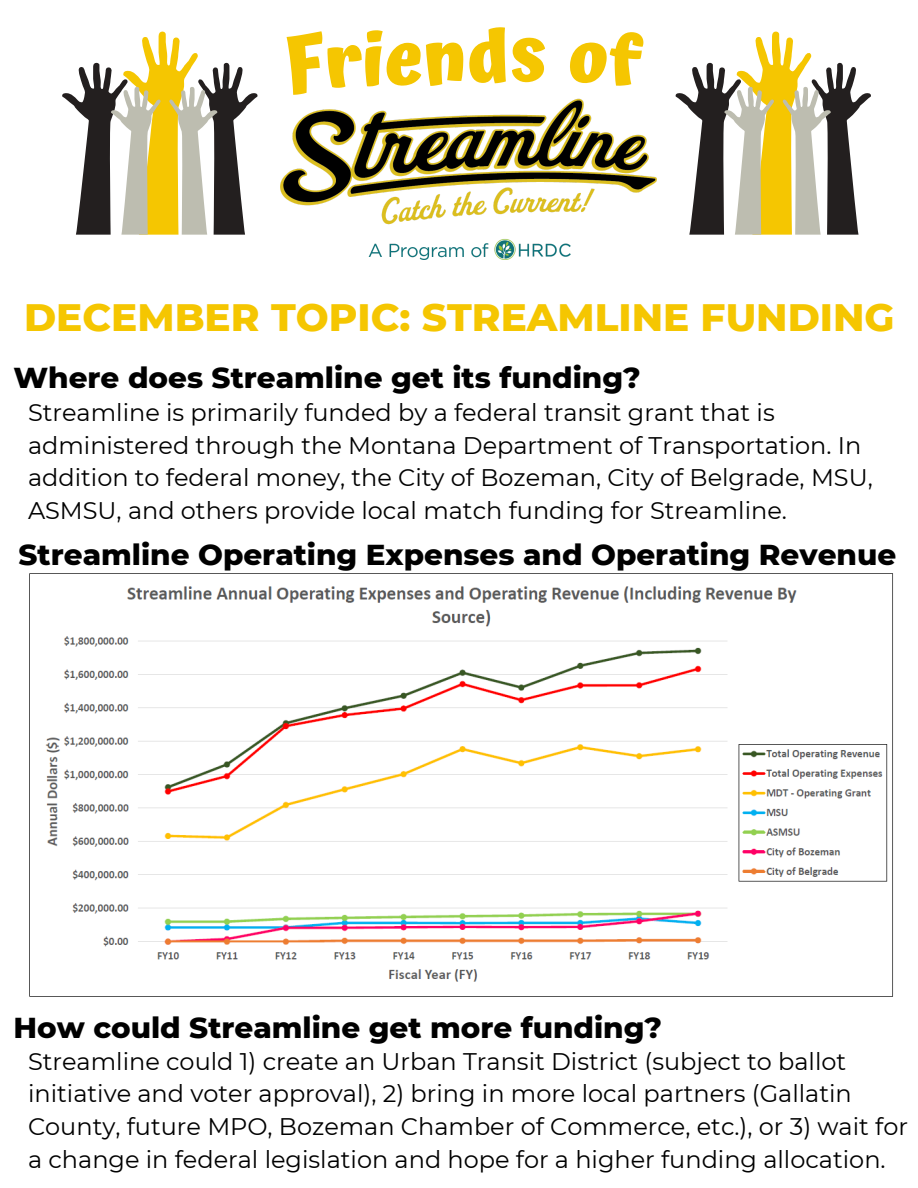
<style>
.page{position:relative;width:918px;height:1188px;background:#fff}
.page>*{position:absolute;margin:0;border:0;box-sizing:border-box;transform-origin:0 0}
.t1{font:700 72.6px "Atma";color:#f5c601}
.t2{font:800 39px "Montserrat";color:#f5c601}
.t3{font:800 29.4px "Montserrat";color:#000}
.t4{font:24px/32.7px "Montserrat";color:#000}
</style>
<div class="page">
<img style="left:280px;top:98px;width:377px;height:162px">
<svg style="left:62px;top:31px;width:196px;height:204px"></svg>
<svg style="left:675px;top:31px;width:196px;height:204px"></svg>
<img style="left:29px;top:573px;width:864px;height:424px">
<h1 class="t1" style="left:282px;top:21px;width:264px;rotate:-2deg">Friends</h1>
<h2 class="t2" style="left:24px;top:294px;width:872px">DECEMBER TOPIC: STREAMLINE FUNDING</h2>
<p class="t3" style="left:13px;top:359px;width:629px">Where does Streamline get its funding?</p>
<p class="t4" style="left:28px;top:396px;width:846px">Streamline is primarily funded by a federal transit grant that is administered through the Montana Department of Transportation. In addition to federal money, the City of Bozeman, City of Belgrade, MSU, ASMSU, and others provide local match funding for Streamline.</p>
<p class="t3" style="left:19px;top:537px;width:879px">Streamline Operating Expenses and Operating Revenue</p>
<p class="t3" style="left:13px;top:1010px;width:650px">How could Streamline get more funding?</p>
<p class="t4" style="left:28px;top:1045px;width:882px">Streamline could 1) create an Urban Transit District (subject to ballot initiative and voter approval), 2) bring in more local partners (Gallatin County, future MPO, Bozeman Chamber of Commerce, etc.), or 3) wait for a change in federal legislation and hope for a higher funding allocation.</p>
</div>
